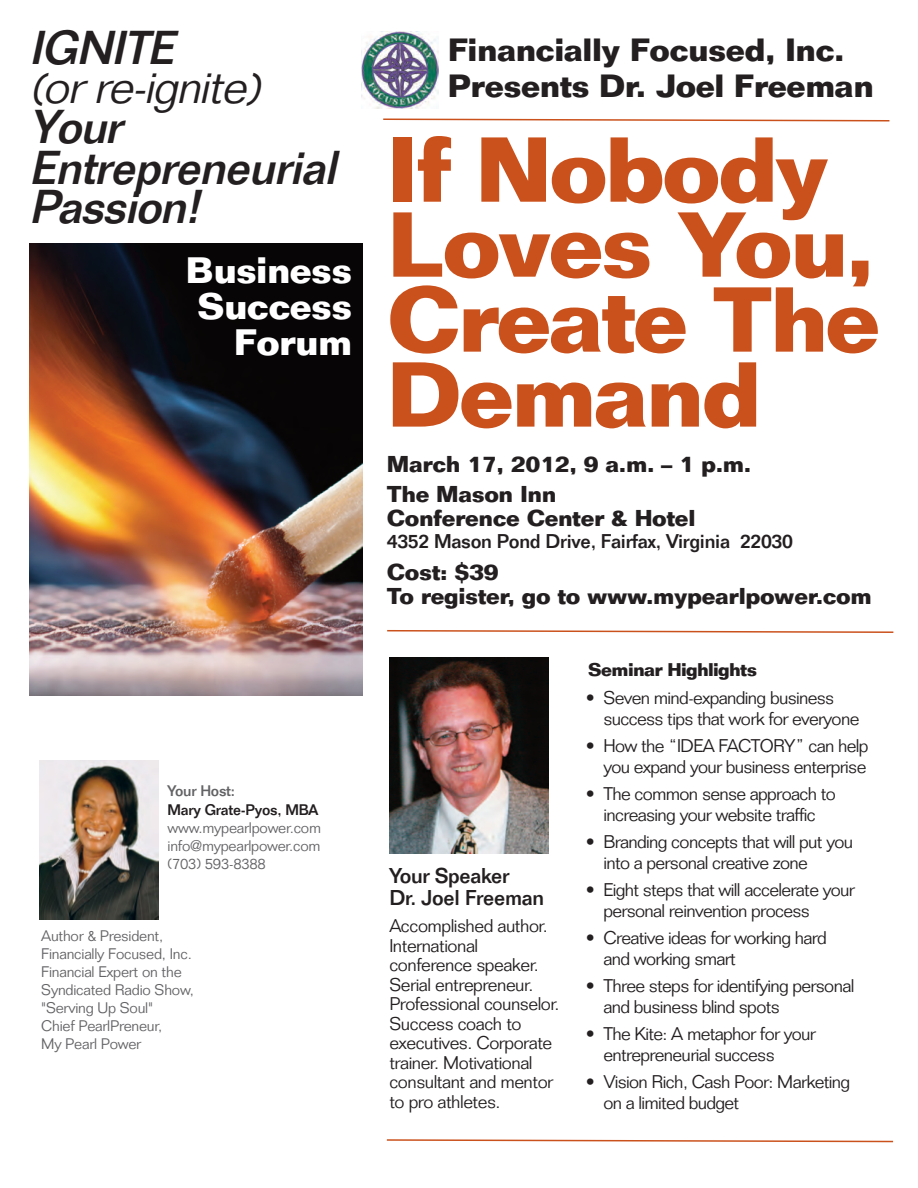
<style>
.page{position:relative;width:918px;height:1188px;background:#fff}
.page>*{position:absolute;margin:0;border:0;box-sizing:border-box;transform-origin:0 0}
.t1{font:700 90px/75px "Folio";letter-spacing:-.03em;color:#cb511c}
.t2{font:italic 500 46.5px/39.8px "Folio";color:#231f20}
.t3{font:italic 300 46.5px "Folio";color:#231f20}
.t4{font:700 36px/36px "Folio";letter-spacing:-.015em;color:#fff;text-align:right}
.t5{font:700 31.5px/36px "Folio";letter-spacing:-.015em;color:#231f20}
.t6{font:700 22.5px/30px "Folio";letter-spacing:-.015em;color:#231f20}
.t7{font:500 21px/22.5px "Folio";letter-spacing:-.015em;color:#231f20}
.t8{font:500 19.5px "Folio";letter-spacing:-.015em;color:#231f20}
.t9{font:300 18px/21px "Folio";letter-spacing:-.035em;color:#231f20}
.t10{font:700 18px "Folio";letter-spacing:-.035em;color:#231f20}
.t11{font:300 15px/18px "Folio";letter-spacing:-.015em;color:#636366;text-align:justify}
.t12{font:500 15px "Folio";letter-spacing:-.015em;color:#231f20}
.t13{font:500 15px "Folio";letter-spacing:-.015em;color:#636366}
</style>
<div class="page">
<img style="left:30px;top:244px;width:332px;height:452px">
<svg style="left:383px;top:118px;width:507px;height:4px"></svg>
<svg style="left:386px;top:1139px;width:508px;height:4px"></svg>
<svg style="left:387px;top:630px;width:507px;height:3px"></svg>
<img style="left:40px;top:760px;width:119px;height:159px">
<img style="left:390px;top:658px;width:158px;height:195px">
<img style="left:362px;top:31px;width:76px;height:77px">
<h2 class="t2" style="left:29px;top:32px;width:155px">IGNITE</h2>
<h2 class="t3" style="left:29px;top:69px;width:241px">(orre-ignite)</h2>
<h2 class="t2" style="left:29px;top:112px;width:318px">Your<br>Entrepreneurial<br>Passion!</h2>
<h3 class="t4" style="left:186px;top:256px;width:168px">Business<br>Success<br>Forum</h3>
<p class="t13" style="left:168px;top:785px;width:69px">Your Host:</p>
<p class="t12" style="left:168px;top:805px;width:152px">Mary Grate-Pyos, MBA</p>
<p class="t11" style="left:168px;top:821px;width:155px">www.mypearlpower.com info@mypearlpower.com (703) 593-8388</p>
<p class="t11" style="left:41px;top:929px;width:154px;text-align:left">Author &amp; President,<br>Financially Focused, Inc.<br>Financial Expert on the<br>Syndicated Radio Show, "Serving Up Soul"<br>Chief PearlPreneur,<br>My Pearl Power</p>
<h3 class="t5" style="left:448px;top:35px;width:428px">Financially Focused, Inc.<br>Presents Dr. Joel Freeman</h3>
<h1 class="t1" style="left:387px;top:141px;width:495px">If Nobody<br>Loves You,<br>Create The<br>Demand</h1>
<p class="t6" style="left:387px;top:451px;width:366px">March 17, 2012, 9 a.m. – 1 p.m.<br>The Mason Inn</p>
<p class="t6" style="left:387px;top:505px;width:310px">Conference Center &amp; Hotel</p>
<p class="t8" style="left:387px;top:534px;width:408px">4352 Mason Pond Drive, Fairfax, Virginia 22030</p>
<p class="t6" style="left:387px;top:562px;width:486px;line-height:24px">Cost: $39<br>To register, go to www.mypearlpower.com</p>
<p class="t7" style="left:389px;top:866px;width:156px">Your Speaker<br>Dr. Joel Freeman</p>
<p class="t9" style="left:389px;top:918px;width:172px;line-height:19.5px">Accomplished author.<br>International conference speaker.<br>Serial entrepreneur.<br>Professional counselor.<br>Success coach to executives. Corporate trainer. Motivational consultant and mentor to pro athletes.</p>
<p class="t10" style="left:588px;top:663px;width:170px">Seminar Highlights</p>
<p class="t9" style="left:603px;top:690px;width:258px;text-indent:-18px">• Seven mind-expanding business success tips that work for everyone</p>
<p class="t9" style="left:586px;top:738px;width:284px;text-align:right">• How the “IDEA FACTORY” can help you expand your business enterprise</p>
<p class="t9" style="left:586px;top:786px;width:252px;text-align:center">• The common sense approach to increasing your website traffic</p>
<p class="t9" style="left:603px;top:834px;width:251px;text-indent:-18px">• Branding concepts that will put you into a personal creative zone</p>
<p class="t9" style="left:603px;top:882px;width:253px;text-indent:-18px">• Eight steps that will accelerate your personal reinvention process</p>
<p class="t9" style="left:603px;top:930px;width:225px;text-indent:-18px">• Creative ideas for working hard and working smart</p>
<p class="t9" style="left:603px;top:978px;width:253px;text-indent:-18px">• Three steps for identifying personal and business blind spots</p>
<p class="t9" style="left:603px;top:1026px;width:214px;text-indent:-18px">• The Kite: A metaphor for your entrepreneurial success</p>
<p class="t9" style="left:603px;top:1074px;width:248px;text-indent:-18px">• Vision Rich, Cash Poor: Marketing on a limited budget</p>
</div>
